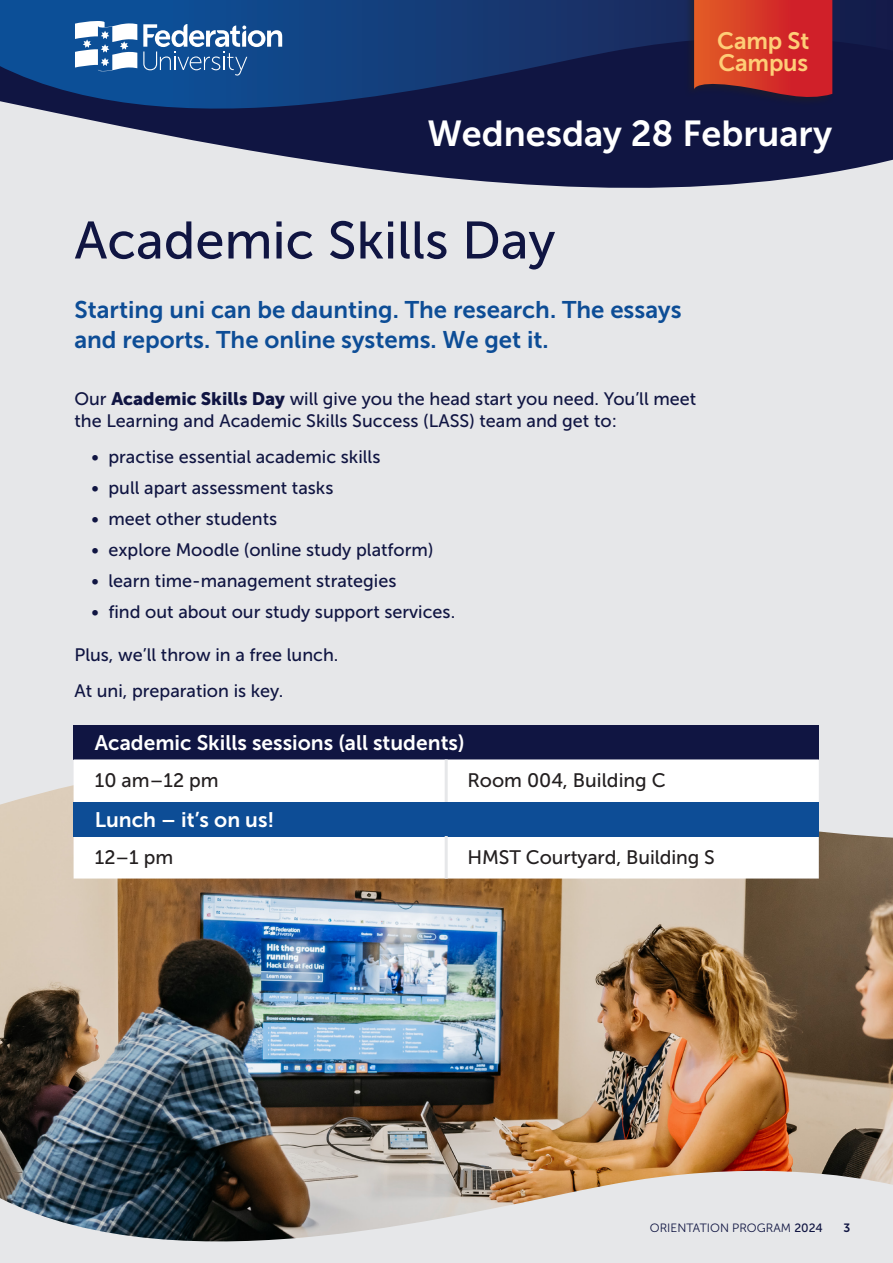
<style>
.page{position:relative;width:893px;height:1263px;background:#e6e7e9}
.page>*{position:absolute;margin:0;border:0;box-sizing:border-box;transform-origin:0 0}
.A_Head{font:52.5px "Museo Sans 500";color:#101542}
.DAY_Head__white{font:36px "Museo Sans 700";color:#fff}
.B_Head{font:24px/30px "Museo Sans 700";color:#0d4d96}
.t1{font:23.7px/21.8px "Museo Sans 700";letter-spacing:-.01em;color:#fece77}
.Table_B_Head__white__Large{font:21px "Museo Sans 700";color:#fff}
.Table_Body_Large{font:19.5px "Museo Sans 500";color:#231f20}
.Body_General{font:18px/22.5px "Museo Sans 500";color:#101542}
.t2{font:12px "Museo Sans 300";color:#101542}
.t3{font:12px "Museo Sans 700";color:#101542}
.s1{font-family:"Museo Sans 900"}
.s2{font-family:"Museo Sans 500"}
</style>
<div class="page">
<img style="left:0;top:758px;width:893px;height:484px">
<svg style="left:336px;top:164px;width:539px;height:24px;fill:#101542"></svg>
<svg style="left:0;top:0;width:893px;height:164px;background:#223869"></svg>
<svg style="left:75px;top:21px;width:62px;height:50px;background:#90afcf"></svg>
<svg style="left:143px;top:24px;width:139px;height:52px;background:#4775aa"></svg>
<div style="left:684px;top:0;width:150px;height:107px;background:#231f20;opacity:.5"></div>
<svg style="left:694px;top:0;width:138px;height:102px;background:#c03229"></svg>
<div style="left:74px;top:725px;width:745px;height:34px;background:#101542"></div>
<div style="left:74px;top:759px;width:745px;height:119px;background:#fff"></div>
<div style="left:74px;top:802px;width:745px;height:34px;background:#0d4d96"></div>
<hr style="left:445px;top:759px;width:3px;height:43px;background:#e6e7e9">
<hr style="left:445px;top:836px;width:3px;height:42px;background:#e6e7e9">
<h3 class="t1" style="left:717px;top:30px;width:94px">Camp St<br>Campus</h3>
<p class="DAY_Head__white" style="left:428px;top:114px;width:406px">Wednesday 28 February</p>
<p class="A_Head" style="left:74px;top:212px;width:482px">Academic Skills Day</p>
<p class="B_Head" style="left:74px;top:295px;width:609px">Starting uni can be daunting. The research. The essays and reports. The online systems. We get it.</p>
<p class="Body_General" style="left:74px;top:387px;width:623px">Our <span class="s1">Academic Skills Day</span> will give you the head start you need. You’ll meet the Learning and Academic Skills Success (LASS) team and get to:</p>
<p class="Body_General" style="left:91px;top:445px;width:290px">• practise essential academic skills</p>
<p class="Body_General" style="left:91px;top:476px;width:244px">• pull apart assessment tasks</p>
<p class="Body_General" style="left:91px;top:507px;width:187px">• meet other students</p>
<p class="Body_General" style="left:91px;top:538px;width:344px">• explore Moodle (online study platform)</p>
<p class="Body_General" style="left:91px;top:569px;width:307px">• learn time-management strategies</p>
<p class="Body_General" style="left:91px;top:600px;width:365px">• find out about our study support services.</p>
<p class="Body_General" style="left:74px;top:644px;width:266px">Plus, we’ll throw in a free lunch.</p>
<p class="Body_General" style="left:74px;top:679px;width:211px">At uni, preparation is key.</p>
<p class="Table_B_Head__white__Large" style="left:95px;top:731px;width:371px">Academic Skills sessions (all students)</p>
<p class="Table_Body_Large" style="left:95px;top:769px;width:125px">10 am–12 pm</p>
<p class="Table_Body_Large" style="left:467px;top:769px;width:200px">Room 004, Building C</p>
<p class="Table_B_Head__white__Large" style="left:95px;top:808px;width:181px">Lunch – it’s on us!</p>
<p class="Table_Body_Large" style="left:95px;top:846px;width:80px">12–1 pm</p>
<p class="Table_Body_Large" style="left:467px;top:846px;width:249px">HMST Courtyard, Building S</p>
<p class="t2" style="left:650px;top:1221px;width:174px">ORIENTATION PROGRAM <span class="s2">2024</span></p>
<p class="t3" style="left:844px;top:1221px;width:8px">3</p>
</div>
